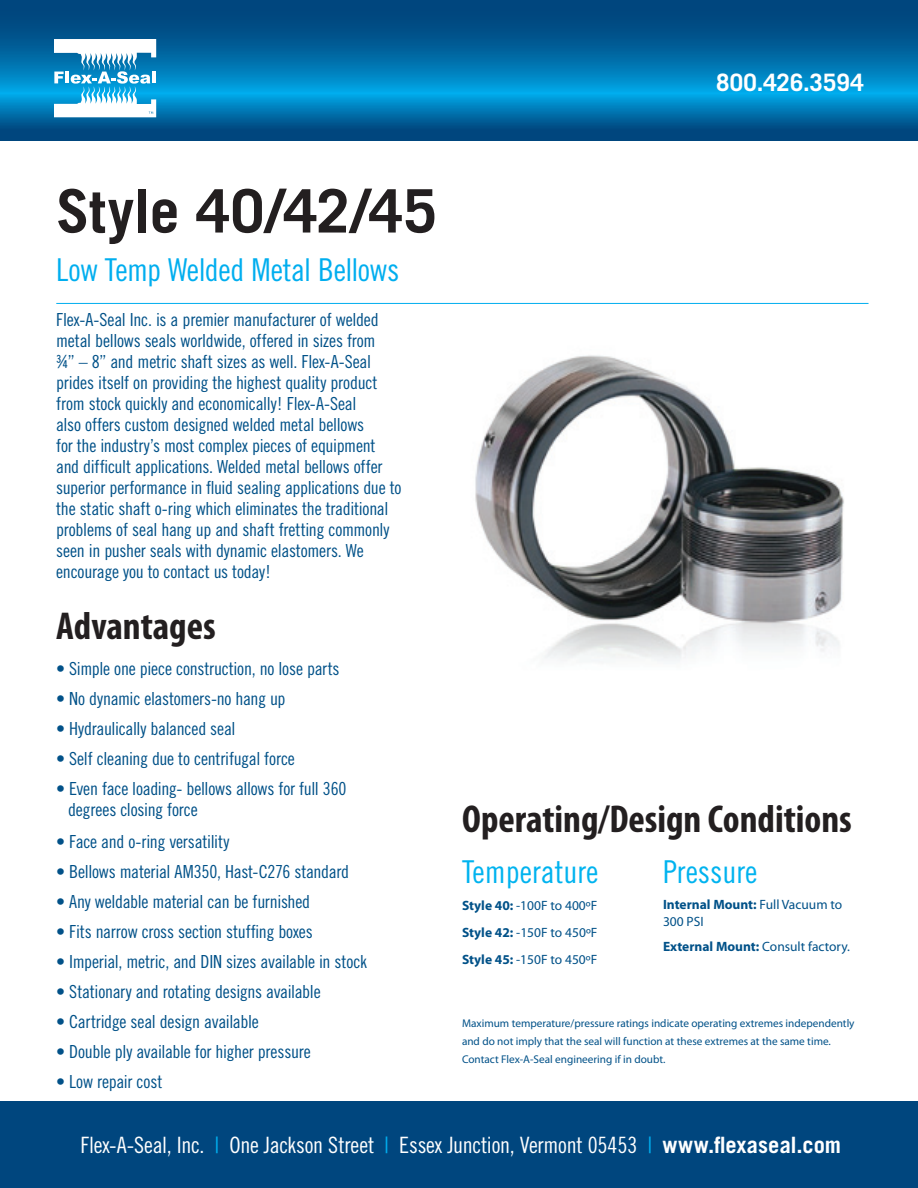
<style>
.page{position:relative;width:918px;height:1188px;background:#fff}
.page>*{position:absolute;margin:0;border:0;box-sizing:border-box;transform-origin:0 0}
.t1{font:700 60px "Trade Gothic";letter-spacing:-.005em;color:#231f20}
.t2{font:700 condensed 39px "Myriad Pro";color:#231f20}
.t3{font:31.5px "Trade Gothic Cond Eighteen";letter-spacing:-.015em;color:#00aeef}
.t4{font:31.5px "Trade Gothic Cond Eighteen";color:#00b3ef}
.t5{font:700 24px "Trade Gothic";letter-spacing:.01em;color:#fff}
.t6{font:22.5px "Trade Gothic Cond Eighteen";letter-spacing:-.01em;color:#fff}
.t7{font:18px/21px "Trade Gothic Cond Eighteen";letter-spacing:-.015em;color:#015188}
.t8{font:13.5px/27px "Myriad Pro";color:#015188;text-align:justify}
.t9{font:11.25px/18px "Myriad Pro";color:#015188}
.s1{font-weight:700}
.s2{color:#00aeef}
.s3{font-family:"Trade Gothic";font-weight:700}
</style>
<div class="page">
<hr style="left:56px;top:303px;width:813px;height:1px;background:#00aeef">
<img style="left:475px;top:355px;width:369px;height:307px">
<svg style="left:0;top:0;width:918px;height:141px;background:#0067a1"></svg>
<svg style="left:54px;top:39px;width:102px;height:78px"></svg>
<div style="left:0;top:1101px;width:918px;height:87px;background:#00467e"></div>
<h3 class="t5" style="left:716px;top:68px;width:149px">800.426.3594</h3>
<h1 class="t1" style="left:56px;top:174px;width:382px">Style 40/42/45</h1>
<h3 class="t3" style="left:56px;top:251px;width:345px">Low Temp Welded Metal Bellows</h3>
<p class="t7" style="left:56px;top:309px;width:347px">Flex-A-Seal Inc. is a premier manufacturer of welded metal bellows seals worldwide, offered in sizes from<br>¾” – 8” and metric shaft sizes as well. Flex-A-Seal prides itself on providing the highest quality product from stock quickly and economically! Flex-A-Seal<br>also offers custom designed welded metal bellows<br>for the industry’s most complex pieces of equipment and difficult applications. Welded metal bellows offer superior performance in fluid sealing applications due to the static shaft o-ring which eliminates the traditional problems of seal hang up and shaft fretting commonly seen in pusher seals with dynamic elastomers. We encourage you to contact us today!</p>
<h2 class="t2" style="left:56px;top:602px;width:161px">Advantages</h2>
<p class="t7" style="left:56px;top:658px;width:285px">• Simple one piece construction, no lose parts</p>
<p class="t7" style="left:56px;top:688px;width:231px">• No dynamic elastomers-no hang up</p>
<p class="t7" style="left:56px;top:718px;width:181px">• Hydraulically balanced seal</p>
<p class="t7" style="left:56px;top:748px;width:240px">• Self cleaning due to centrifugal force</p>
<p class="t7" style="left:68px;top:778px;width:280px;text-indent:-12px">• Even face loading- bellows allows for full 360 degrees closing force</p>
<p class="t7" style="left:56px;top:831px;width:175px">• Face and o-ring versatility</p>
<p class="t7" style="left:56px;top:861px;width:295px">• Bellows material AM350, Hast-C276 standard</p>
<p class="t7" style="left:56px;top:891px;width:256px">• Any weldable material can be furnished</p>
<p class="t7" style="left:56px;top:921px;width:258px">• Fits narrow cross section stuffing boxes</p>
<p class="t7" style="left:56px;top:951px;width:312px">• Imperial, metric, and DIN sizes available in stock</p>
<p class="t7" style="left:56px;top:980px;width:266px">• Stationary and rotating designs available</p>
<p class="t7" style="left:56px;top:1010px;width:204px">• Cartridge seal design available</p>
<p class="t7" style="left:56px;top:1040px;width:256px">• Double ply available for higher pressure</p>
<p class="t7" style="left:56px;top:1070px;width:108px">• Low repair cost</p>
<h2 class="t2" style="left:462px;top:795px;width:391px">Operating/Design Conditions</h2>
<h3 class="t4" style="left:462px;top:853px;width:138px">Temperature</h3>
<p class="t8" style="left:462px;top:892px;width:137px"><span class="s1">Style 40:</span> -100F to 400ºF <span class="s1">Style 42:</span> -150F to 450ºF <span class="s1">Style 45:</span> -150F to 450ºF</p>
<h3 class="t4" style="left:663px;top:853px;width:96px">Pressure</h3>
<p class="t8" style="left:663px;top:897px;width:181px;line-height:16.2px"><span class="s1">Internal Mount:</span> Full Vacuum to<br>300 PSI</p>
<p class="t8" style="left:663px;top:933px;width:189px"><span class="s1">External Mount:</span> Consult factory.</p>
<p class="t9" style="left:462px;top:1014px;width:394px">Maximum temperature/pressure ratings indicate operating extremes independently and do not imply that the seal will function at these extremes at the same time.<br>Contact Flex-A-Seal engineering if in doubt.</p>
<p class="t6" style="left:80px;top:1132px;width:762px">Flex-A-Seal, Inc. <span class="s2">|</span> One Jackson Street <span class="s2">|</span> Essex Junction, Vermont 05453 <span class="s2">|</span> <span class="s3">www.flexaseal.com</span></p>
</div>
